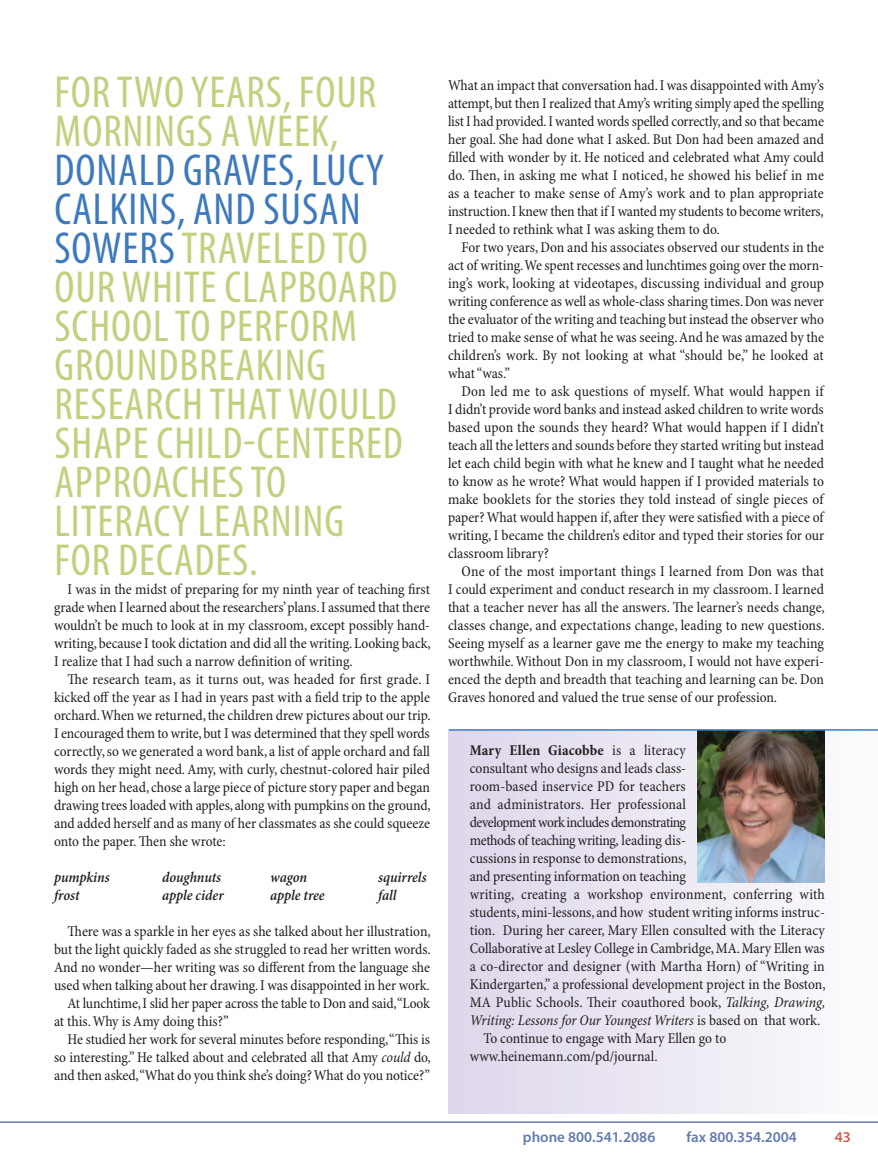
<style>
.page{position:relative;width:878px;height:1168px;background:#fff}
.page>*{position:absolute;margin:0;border:0;box-sizing:border-box;transform-origin:0 0}
.t1{font:condensed 45px/39px "Myriad Pro";letter-spacing:.02em;color:#c0d17e}
.t2{font:condensed 15px/18px "Minion Pro";letter-spacing:-.005em;color:#231f20;text-align:justify}
.t3{font:italic 600 condensed 15px "Minion Pro";letter-spacing:-.005em;color:#231f20}
.t4{font:italic condensed 15px "Minion Pro";letter-spacing:-.01em;color:#231f20}
.t5{font:condensed 15px "Minion Pro";letter-spacing:-.035em;color:#231f20}
.t6{font:condensed 15px "Minion Pro";letter-spacing:-.025em;color:#231f20}
.t7{font:600 15px "Myriad Pro";color:#627baf}
.t8{font:700 condensed 15px "Minion Pro";letter-spacing:.01em;color:#231f20}
.t9{font:600 15px "Myriad Pro";color:#cf5b49}
.s1{color:#3e79bd}
.s2{font-style:italic}
.s3{font-weight:400}
.s4{font-style:normal}
</style>
<div class="page">
<div style="left:448px;top:730px;width:430px;height:384px;background:linear-gradient(to right,#ded6ea,#fafafc)"></div>
<img style="left:698px;top:730px;width:126px;height:152px">
<hr style="left:448px;top:729px;width:430px;height:1px;background:#3e79bd">
<hr style="left:0;top:1121px;width:878px;height:2px;background:#627baf">
<h1 class="t1" style="left:54px;top:76px;width:323px">FOR TWO YEARS, FOUR<br>MORNINGS A WEEK,</h1>
<h1 class="t1" style="left:54px;top:154px;width:350px"><span class="s1">DONALD GRAVES, LUCY<br>CALKINS, AND SUSAN<br>SOWERS</span> TRAVELED TO<br>OUR WHITE CLAPBOARD<br>SCHOOL TO PERFORM<br>GROUNDBREAKING<br>RESEARCH THAT WOULD<br>SHAPE CHILD-CENTERED<br>APPROACHES TO<br>LITERACY LEARNING<br>FOR DECADES.</h1>
<p class="t2" style="left:54px;top:582px;width:378px;text-indent:14px">I was in the midst of preparing for my ninth year of teaching first grade when I learned about the researchers’ plans. I assumed that there wouldn’t be much to look at in my classroom, except possibly hand&shy;writing, because I took dictation and did all the writing. Looking back, I realize that I had such a narrow definition of writing.</p>
<p class="t2" style="left:54px;top:672px;width:378px;text-indent:14px">The research team, as it turns out, was headed for first grade. I kicked off the year as I had in years past with a field trip to the apple orchard. When we returned, the children drew pictures about our trip.<br>I encouraged them to write, but I was determined that they spell words correctly, so we generated a word bank, a list of apple orchard and fall words they might need. Amy, with curly, chestnut-colored hair piled high on her head, chose a large piece of picture story paper and began drawing trees loaded with apples, along with pumpkins on the ground, and added herself and as many of her classmates as she could squeeze onto the paper. Then she wrote:</p>
<p class="t3" style="left:54px;top:871px;width:57px">pumpkins</p>
<p class="t3" style="left:162px;top:871px;width:61px">doughnuts</p>
<p class="t3" style="left:270px;top:871px;width:39px">wagon</p>
<p class="t3" style="left:378px;top:871px;width:50px">squirrels</p>
<p class="t3" style="left:54px;top:889px;width:27px">frost</p>
<p class="t3" style="left:162px;top:889px;width:63px">apple cider</p>
<p class="t3" style="left:270px;top:889px;width:56px">apple tree</p>
<p class="t3" style="left:378px;top:889px;width:20px">fall</p>
<p class="t2" style="left:68px;top:924px;width:365px">There was a sparkle in her eyes as she talked about her illustration,</p>
<p class="t2" style="left:54px;top:942px;width:378px">but the light quickly faded as she struggled to read her written words.</p>
<p class="t2" style="left:54px;top:960px;width:377px">And no wonder—her writing was so different from the language she</p>
<p class="t2" style="left:54px;top:978px;width:377px">used when talking about her drawing. I was disappointed in her work.</p>
<p class="t2" style="left:68px;top:996px;width:364px">At lunchtime, I slid her paper across the table to Don and said, “Look</p>
<p class="t2" style="left:54px;top:1014px;width:176px">at this. Why is Amy doing this?”</p>
<p class="t2" style="left:68px;top:1032px;width:364px">He studied her work for several minutes before responding, “This is</p>
<p class="t2" style="left:54px;top:1050px;width:378px">so interesting.” He talked about and celebrated all that Amy <span class="s2">could</span> do,</p>
<p class="t2" style="left:54px;top:1068px;width:377px">and then asked, “What do you think she’s doing? What do you notice?”</p>
<p class="t2" style="left:448px;top:78px;width:377px">What an impact that conversation had. I was disappointed with Amy’s attempt, but then I realized that Amy’s writing simply aped the spelling list I had provided. I wanted words spelled correctly, and so that became her goal. She had done what I asked. But Don had been amazed and filled with wonder by it. He noticed and celebrated what Amy could do. Then, in asking me what I noticed, he showed his belief in me as a teacher to make sense of Amy’s work and to plan appropriate instruction. I knew then that if I wanted my students to become writers, I needed to rethink what I was asking them to do.</p>
<p class="t2" style="left:448px;top:240px;width:377px;text-indent:13px">For two years, Don and his associates observed our students in the act of writing. We spent recesses and lunchtimes going over the morn&shy;ing’s work, looking at videotapes, discussing individual and group writing conference as well as whole-class sharing times. Don was never the evaluator of the writing and teaching but instead the observer who tried to make sense of what he was seeing. And he was amazed by the children’s work. By not looking at what “should be,” he looked at what “was.”</p>
<p class="t2" style="left:448px;top:384px;width:378px;text-indent:13px">Don led me to ask questions of myself. What would happen if I didn’t provide word banks and instead asked children to write words based upon the sounds they heard? What would happen if I didn’t teach all the letters and sounds before they started writing but instead let each child begin with what he knew and I taught what he needed to know as he wrote? What would happen if I provided materials to make booklets for the stories they told instead of single pieces of paper? What would happen if, after they were satisfied with a piece of writing, I became the children’s editor and typed their stories for our classroom library?</p>
<p class="t2" style="left:448px;top:564px;width:378px;text-indent:13px">One of the most important things I learned from Don was that I could experiment and conduct research in my classroom. I learned that a teacher never has all the answers. The learner’s needs change, classes change, and expectations change, leading to new questions.<br>Seeing myself as a learner gave me the energy to make my teaching worthwhile. Without Don in my classroom, I would not have experi&shy;enced the depth and breadth that teaching and learning can be. Don Graves honored and valued the true sense of our profession.</p>
<p class="t8" style="left:470px;top:745px;width:217px">Mary Ellen Giacobbe <span class="s3">is a literacy</span></p>
<p class="t2" style="left:470px;top:761px;width:217px">consultant who designs and leads class-</p>
<p class="t2" style="left:470px;top:779px;width:217px">room-based inservice PD for teachers</p>
<p class="t2" style="left:470px;top:797px;width:218px">and administrators. Her professional</p>
<p class="t5" style="left:470px;top:817px;width:217px">development work includes demonstrating</p>
<p class="t6" style="left:470px;top:835px;width:217px">methods of teaching writing, leading dis-</p>
<p class="t2" style="left:470px;top:851px;width:218px">cussions in response to demonstrations,</p>
<p class="t2" style="left:470px;top:869px;width:217px">and presenting information on teaching</p>
<p class="t2" style="left:470px;top:887px;width:356px">writing, creating a workshop environment, conferring with</p>
<p class="t2" style="left:470px;top:905px;width:356px">students, mini-lessons, and how student writing informs instruc-</p>
<p class="t2" style="left:470px;top:923px;width:356px">tion. During her career, Mary Ellen consulted with the Literacy</p>
<p class="t2" style="left:470px;top:941px;width:356px">Collaborative at Lesley College in Cambridge, MA. Mary Ellen was</p>
<p class="t2" style="left:470px;top:959px;width:356px">a co-director and designer (with Martha Horn) of “Writing in</p>
<p class="t2" style="left:470px;top:977px;width:357px">Kindergarten,” a professional development project in the Boston,</p>
<p class="t2" style="left:470px;top:995px;width:357px">MA Public Schools. Their coauthored book, <span class="s2">Talking, Drawing,</span></p>
<p class="t4" style="left:470px;top:1015px;width:352px">Writing: Lessons for Our Youngest Writers <span class="s4">is based on that work.</span></p>
<p class="t2" style="left:483px;top:1031px;width:244px">To continue to engage with Mary Ellen go to</p>
<p class="t2" style="left:470px;top:1049px;width:189px">www.heinemann.com/pd/journal.</p>
<p class="t7" style="left:523px;top:1131px;width:134px">phone 800.541.2086</p>
<p class="t7" style="left:686px;top:1131px;width:112px">fax 800.354.2004</p>
<p class="t9" style="left:834px;top:1131px;width:18px">43</p>
</div>
